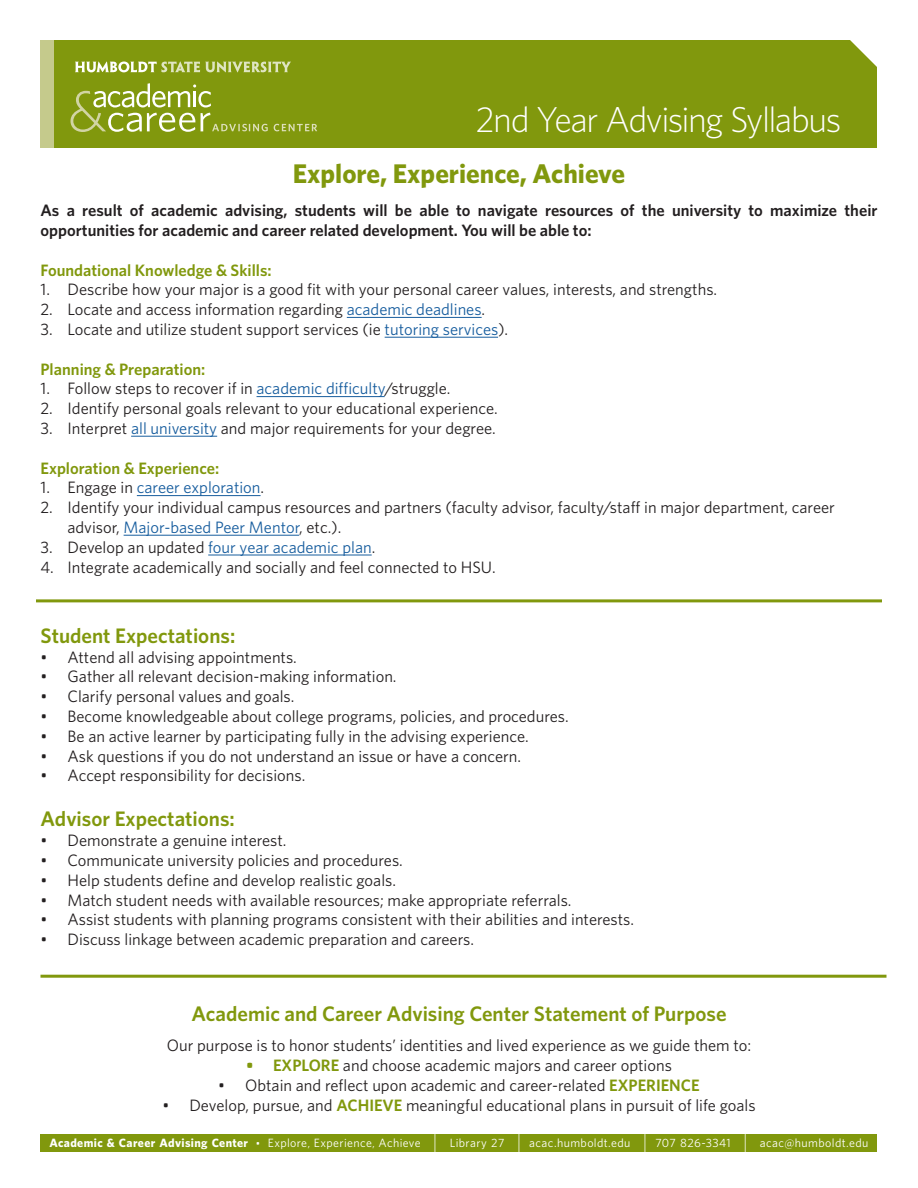
<style>
.page{position:relative;width:918px;height:1188px;background:#fff}
.page>*{position:absolute;margin:0;border:0;box-sizing:border-box;transform-origin:0 0}
.topBar_title{font:300 36px "Whitney";letter-spacing:-.04em;color:#fff}
.t1{font:700 27px "Whitney";color:#81980d}
.t2{font:600 21px "Whitney";color:#81980d}
.t3{font:16.5px/19.8px "Whitney";color:#231f20}
.t4{font:600 16.5px/19.8px "Whitney";color:#231f20}
.t5{font:600 16.5px "Whitney";color:#81980d}
.t6{font:16.5px "Whitney";color:#175d9e}
.t7{font:12px "Whitney";letter-spacing:.03em;color:#fff}
.s1{color:#175d9e}
.s2{color:#231f20}
.s3{font-weight:600;color:#81980d}
.s4{font-weight:700}
.s5{font-size:10.5px}
.s6{font-size:24px}
</style>
<div class="page">
<div style="left:40px;top:40px;width:838px;height:108px;background:#81980d"></div>
<div style="left:40px;top:40px;width:14px;height:108px;background:#c5ca8c"></div>
<svg style="left:75px;top:61px;width:216px;height:11px"></svg>
<svg style="left:850px;top:40px;width:28px;height:68px"></svg>
<svg style="left:70px;top:83px;width:247px;height:49px"></svg>
<div style="left:40px;top:1134px;width:838px;height:18px;background:#81980d"></div>
<hr style="left:347px;top:317px;width:135px;height:1px;background:#175d9e">
<hr style="left:385px;top:337px;width:113px;height:1px;background:#175d9e">
<hr style="left:257px;top:396px;width:128px;height:1px;background:#175d9e">
<hr style="left:131px;top:436px;width:86px;height:1px;background:#175d9e">
<hr style="left:137px;top:495px;width:124px;height:1px;background:#175d9e">
<hr style="left:124px;top:535px;width:175px;height:1px;background:#175d9e">
<hr style="left:208px;top:555px;width:164px;height:1px;background:#175d9e">
<hr style="left:40px;top:975px;width:846px;height:3px;background:#81980d">
<hr style="left:36px;top:599px;width:846px;height:3px;background:#81980d">
<p class="topBar_title" style="left:476px;top:99px;width:367px">2nd Year Advising Syllabus</p>
<p class="t1" style="left:293px;top:158px;width:334px">Explore, Experience, Achieve</p>
<p class="t4" style="left:40px;top:200px;width:839px">As a result of academic advising, students will be able to navigate resources of the university to maximize their opportunities for academic and career related development. You will be able to:</p>
<p class="t5" style="left:40px;top:260px;width:233px">Foundational Knowledge &amp; Skills:</p>
<p class="t3" style="left:40px;top:279px;width:678px">1. Describe how your major is a good fit with your personal career values, interests, and strengths.</p>
<p class="t3" style="left:40px;top:299px;width:446px">2. Locate and access information regarding <span class="s1">academic deadlines</span>.</p>
<p class="t3" style="left:40px;top:319px;width:469px">3. Locate and utilize student support services (ie <span class="s1">tutoring services</span>).</p>
<p class="t5" style="left:40px;top:359px;width:166px">Planning &amp; Preparation:</p>
<p class="t3" style="left:40px;top:378px;width:412px">1. Follow steps to recover if in <span class="s1">academic difficulty</span>/struggle.</p>
<p class="t3" style="left:40px;top:398px;width:459px">2. Identify personal goals relevant to your educational experience.</p>
<p class="t3" style="left:40px;top:418px;width:457px">3. Interpret <span class="s1">all university</span> and major requirements for your degree.</p>
<p class="t5" style="left:40px;top:458px;width:180px">Exploration &amp; Experience:</p>
<p class="t6" style="left:40px;top:478px;width:225px"><span class="s2">1. Engage in</span> career exploration<span class="s2">.</span></p>
<p class="t3" style="left:68px;top:497px;width:769px;text-indent:-27px">2. Identify your individual campus resources and partners (faculty advisor, faculty/staff in major department, career advisor, <span class="s1">Major-based Peer Mentor</span>, etc.).</p>
<p class="t6" style="left:40px;top:537px;width:336px"><span class="s2">3. Develop an updated</span> four year academic plan<span class="s2">.</span></p>
<p class="t3" style="left:40px;top:557px;width:457px">4. Integrate academically and socially and feel connected to HSU.</p>
<p class="t2" style="left:40px;top:623px;width:196px">Student Expectations:</p>
<p class="t3" style="left:40px;top:647px;width:258px">• Attend all advising appointments.</p>
<p class="t3" style="left:40px;top:666px;width:358px">• Gather all relevant decision-making information.</p>
<p class="t3" style="left:40px;top:686px;width:255px">• Clarify personal values and goals.</p>
<p class="t3" style="left:40px;top:706px;width:530px">• Become knowledgeable about college programs, policies, and procedures.</p>
<p class="t3" style="left:40px;top:726px;width:490px">• Be an active learner by participating fully in the advising experience.</p>
<p class="t3" style="left:40px;top:746px;width:482px">• Ask questions if you do not understand an issue or have a concern.</p>
<p class="t3" style="left:40px;top:765px;width:266px">• Accept responsibility for decisions.</p>
<p class="t2" style="left:40px;top:806px;width:196px">Advisor Expectations:</p>
<p class="t3" style="left:40px;top:830px;width:248px">• Demonstrate a genuine interest.</p>
<p class="t3" style="left:40px;top:850px;width:364px">• Communicate university policies and procedures.</p>
<p class="t3" style="left:40px;top:870px;width:357px">• Help students define and develop realistic goals.</p>
<p class="t3" style="left:40px;top:890px;width:533px">• Match student needs with available resources; make appropriate referrals.</p>
<p class="t3" style="left:40px;top:909px;width:595px">• Assist students with planning programs consistent with their abilities and interests.</p>
<p class="t3" style="left:40px;top:929px;width:435px">• Discuss linkage between academic preparation and careers.</p>
<p class="t2" style="left:191px;top:1001px;width:537px">Academic and Career Advising Center Statement of Purpose</p>
<p class="t3" style="left:167px;top:1035px;width:586px">Our purpose is to honor students’ identities and lived experience as we guide them to:</p>
<p class="t3" style="left:246px;top:1055px;width:427px"><span class="s3">• EXPLORE</span> and choose academic majors and career options</p>
<p class="t3" style="left:218px;top:1075px;width:483px">• Obtain and reflect upon academic and career-related <span class="s3">EXPERIENCE</span></p>
<p class="t3" style="left:162px;top:1095px;width:595px">• Develop, pursue, and <span class="s3">ACHIEVE</span> meaningful educational plans in pursuit of life goals</p>
<p class="t7" style="left:50px;top:1136px;width:820px"><span class="s4">Academic &amp; Career Advising Center</span> <span class="s5">•</span> Explore<span class="s5">,</span> Experience<span class="s5">,</span> Achieve <span class="s6">|</span> Library 27 <span class="s6">|</span> acac.humboldt.edu <span class="s6">|</span> 707 826-3341 <span class="s6">|</span> acac@humboldt.edu</p>
</div>
